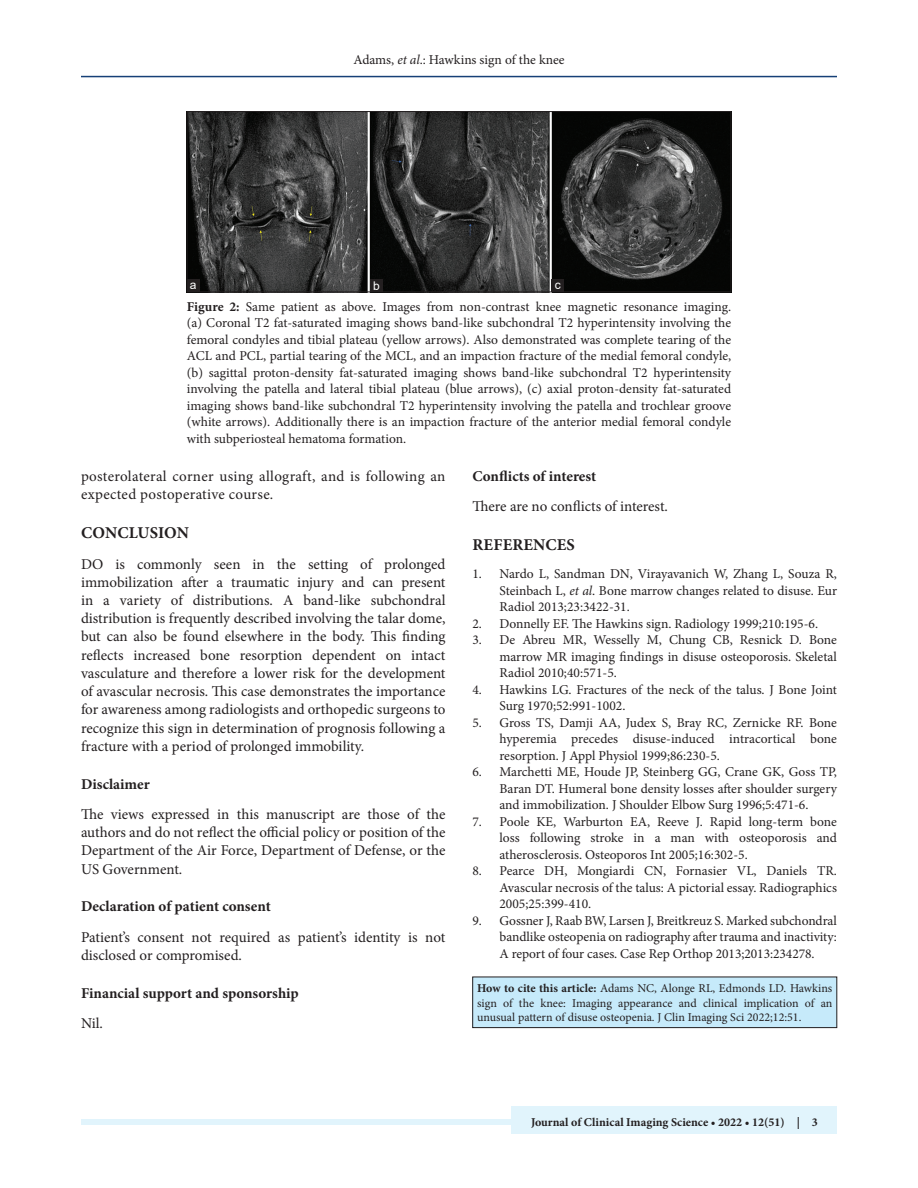
<style>
.page{position:relative;width:918px;height:1188px;background:#fff}
.page>*{position:absolute;margin:0;border:0;box-sizing:border-box;transform-origin:0 0}
.t1{font:700 16.5px "Minion Pro";letter-spacing:.01em;color:#231f20}
.TX{font:15px/18.3px "Minion Pro";color:#231f20;text-align:justify}
.t2{font:700 15px "Minion Pro";color:#231f20}
.TX-2{font:15px/18.3px "Minion Pro";letter-spacing:.02em;color:#231f20}
.REF{font:13.5px/16.5px "Minion Pro";color:#231f20;text-align:justify}
.FGC{font:13.5px/16.5px "Minion Pro";letter-spacing:-.005em;color:#231f20;text-align:justify}
.HTC{font:12px/14.4px "Minion Pro";color:#231f20;text-align:justify}
.JF{font:700 12px "Minion Pro";color:#231f20}
.LABEL{font:12px "Arial";color:#fff}
.s1{font-style:italic}
.s2{font-weight:700}
</style>
<div class="page">
<hr style="left:81px;top:76px;width:756px;height:1px;background:#164077">
<div style="left:81px;top:1119px;width:756px;height:6px;background:#e1f4fc"></div>
<div style="left:512px;top:1106px;width:325px;height:28px;background:#e1f4fc"></div>
<div style="left:473px;top:977px;width:364px;height:51px;background:#c6eafa"></div>
<div style="left:472px;top:977px;width:365px;height:51px;border:1px solid #231f20"></div>
<img style="left:189px;top:113px;width:540px;height:177px">
<div style="left:187px;top:111px;width:544px;height:181px;border:1px solid #231f20"></div>
<div style="left:552px;top:279px;width:12px;height:13px;background:#231f20"></div>
<div style="left:370px;top:279px;width:13px;height:13px;background:#231f20"></div>
<div style="left:187px;top:279px;width:13px;height:13px;background:#231f20"></div>
<p class="FGC" style="left:353px;top:51px;width:213px">Adams, <span class="s1">et al</span>.: Hawkins sign of the knee</p>
<p class="LABEL" style="left:190px;top:276px;width:8px">a</p>
<p class="LABEL" style="left:373px;top:278px;width:8px">b</p>
<p class="LABEL" style="left:555px;top:276px;width:7px">c</p>
<p class="FGC" style="left:187px;top:298px;width:546px"><span class="s2">Figure 2:</span> Same patient as above. Images from non-contrast knee magnetic resonance imaging. (a) Coronal T2 fat-saturated imaging shows band-like subchondral T2 hyperintensity involving the femoral condyles and tibial plateau (yellow arrows). Also demonstrated was complete tearing of the ACL and PCL, partial tearing of the MCL, and an impaction fracture of the medial femoral condyle, (b) sagittal proton-density fat-saturated imaging shows band-like subchondral T2 hyperintensity involving the patella and lateral tibial plateau (blue arrows), (c) axial proton-density fat-saturated imaging shows band-like subchondral T2 hyperintensity involving the patella and trochlear groove (white arrows). Additionally there is an impaction fracture of the anterior medial femoral condyle with subperiosteal hematoma formation.</p>
<p class="TX-2" style="left:81px;top:467px;width:366px">posterolateral corner using allograft, and is following an expected postoperative course.</p>
<h1 class="t1" style="left:81px;top:521px;width:109px">CONCLUSION</h1>
<p class="TX" style="left:81px;top:555px;width:366px">DO is commonly seen in the setting of prolonged immobilization after a traumatic injury and can present in a variety of distributions. A band-like subchondral distribution is frequently described involving the talar dome, but can also be found elsewhere in the body. This finding reflects increased bone resorption dependent on intact vasculature and therefore a lower risk for the development of avascular necrosis. This case demonstrates the importance for awareness among radiologists and orthopedic surgeons to recognize this sign in determination of prognosis following a fracture with a period of prolonged immobility.</p>
<h2 class="t2" style="left:81px;top:773px;width:70px">Disclaimer</h2>
<p class="TX" style="left:81px;top:805px;width:366px">The views expressed in this manuscript are those of the authors and do not reflect the official policy or position of the Department of the Air Force, Department of Defense, or the US Government.</p>
<h2 class="t2" style="left:81px;top:896px;width:191px">Declaration of patient consent</h2>
<p class="TX" style="left:81px;top:928px;width:366px">Patient’s consent not required as patient’s identity is not disclosed or compromised.</p>
<h2 class="t2" style="left:81px;top:982px;width:219px">Financial support and sponsorship</h2>
<p class="TX" style="left:81px;top:1014px;width:24px">Nil.</p>
<h2 class="t2" style="left:472px;top:465px;width:125px">Conflicts of interest</h2>
<p class="TX" style="left:472px;top:497px;width:197px">There are no conflicts of interest.</p>
<h1 class="t1" style="left:473px;top:533px;width:104px">REFERENCES</h1>
<p class="REF" style="left:500px;top:566px;width:339px;text-indent:-27px">1. Nardo L, Sandman DN, Virayavanich W, Zhang L, Souza R, Steinbach L, <span class="s1">et al</span>. Bone marrow changes related to disuse. Eur Radiol 2013;23:3422-31.</p>
<p class="REF" style="left:472px;top:615px;width:347px">2. Donnelly EF. The Hawkins sign. Radiology 1999;210:195-6.</p>
<p class="REF" style="left:500px;top:632px;width:339px;text-indent:-27px">3. De Abreu MR, Wesselly M, Chung CB, Resnick D. Bone marrow MR imaging findings in disuse osteoporosis. Skeletal Radiol 2010;40:571-5.</p>
<p class="REF" style="left:500px;top:681px;width:339px;text-indent:-27px">4. Hawkins LG. Fractures of the neck of the talus. J Bone Joint<br>Surg 1970;52:991-1002.</p>
<p class="REF" style="left:500px;top:714px;width:339px;text-indent:-27px">5. Gross TS, Damji AA, Judex S, Bray RC, Zernicke RF. Bone hyperemia precedes disuse-induced intracortical bone resorption. J Appl Physiol 1999;86:230-5.</p>
<p class="REF" style="left:500px;top:764px;width:339px;text-indent:-27px">6. Marchetti ME, Houde JP, Steinberg GG, Crane GK, Goss TP, Baran DT. Humeral bone density losses after shoulder surgery and immobilization. J Shoulder Elbow Surg 1996;5:471-6.</p>
<p class="REF" style="left:500px;top:813px;width:339px;text-indent:-27px">7. Poole KE, Warburton EA, Reeve J. Rapid long-term bone loss following stroke in a man with osteoporosis and atherosclerosis. Osteoporos Int 2005;16:302-5.</p>
<p class="REF" style="left:500px;top:863px;width:339px;text-indent:-27px">8. Pearce DH, Mongiardi CN, Fornasier VL, Daniels TR.<br>Avascular necrosis of the talus: A pictorial essay. Radiographics 2005;25:399-410.</p>
<p class="REF" style="left:500px;top:912px;width:339px;text-indent:-27px">9. Gossner J, Raab BW, Larsen J, Breitkreuz S. Marked subchondral bandlike osteopenia on radiography after trauma and inactivity:<br>A report of four cases. Case Rep Orthop 2013;2013:234278.</p>
<p class="HTC" style="left:477px;top:981px;width:357px"><span class="s2">How to cite this article:</span> Adams NC, Alonge RL, Edmonds LD. Hawkins sign of the knee: Imaging appearance and clinical implication of an unusual pattern of disuse osteopenia. J Clin Imaging Sci 2022;12:51.</p>
<p class="JF" style="left:531px;top:1113px;width:288px">Journal of Clinical Imaging Science • 2022 • 12(51) | 3</p>
</div>
